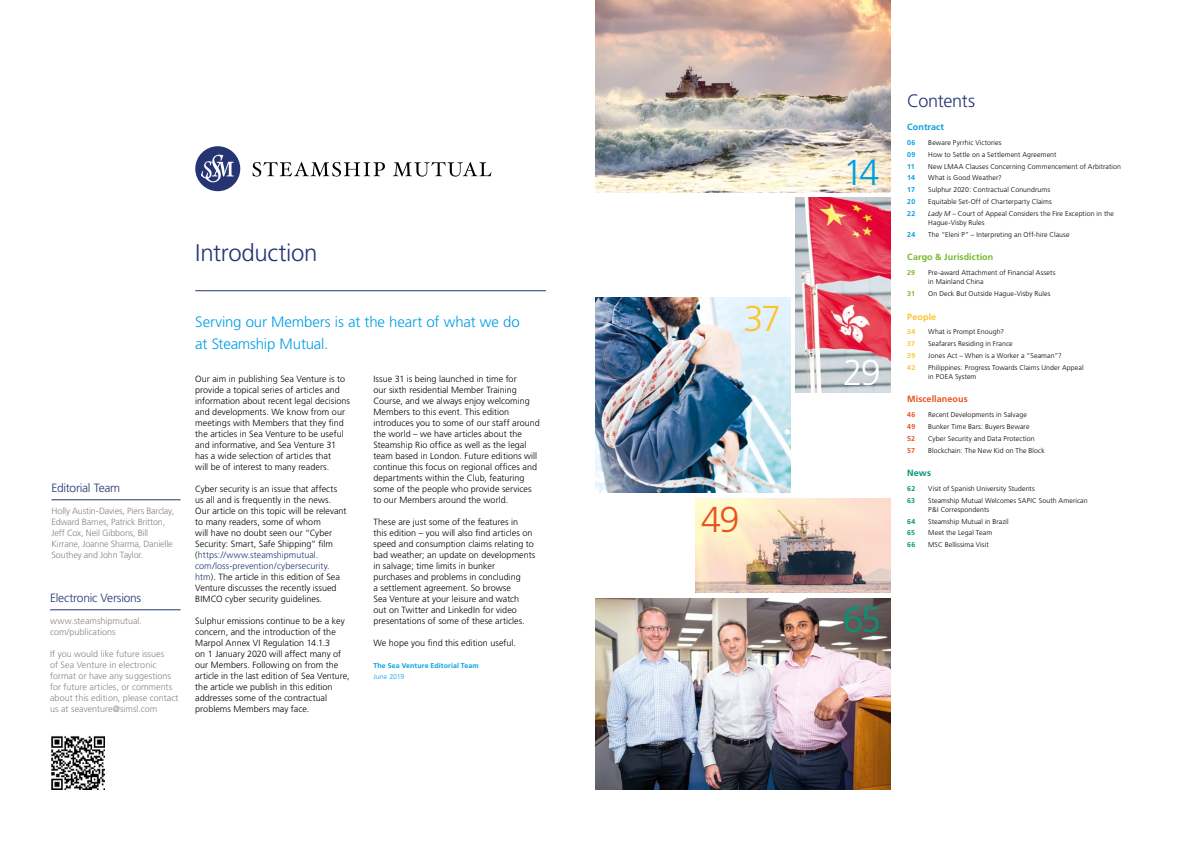
<style>
.page{position:relative;width:1191px;height:842px;background:#fff}
.page>*{position:absolute;margin:0;border:0;box-sizing:border-box;transform-origin:0 0}
.CONTENTS_HEADLINE_BO{font:300 36px "Frutiger";color:#009fe3}
.CONTENTS_HEADLINE_BO-2{font:300 36px "Frutiger";color:#fff}
.CONTENTS_HEADLINE_BO-3{font:300 36px "Frutiger";color:#fdc52c}
.CONTENTS_HEADLINE_BO-4{font:300 36px "Frutiger";color:#e9511d}
.CONTENTS_HEADLINE_BO-5{font:300 36px "Frutiger";color:#009678}
.BODY{font:300 24px "Frutiger";letter-spacing:-.015em;color:#253473}
.Contents_Header{font:300 18px "Frutiger";letter-spacing:-.02em;color:#253473}
.BODY-2{font:300 15px/22px "Frutiger";letter-spacing:-.01em;color:#009fe3}
.H_02_RULE_BELOW{font:300 12px "Frutiger LT Std";letter-spacing:-.02em;color:#253473}
.H_02_RULE_BELOW-2{font:300 12px "Frutiger";letter-spacing:-.02em;color:#253473}
.BODY-3{font:300 9px/11px "Frutiger";letter-spacing:.005em;color:#000}
.EDITORIAL_INFO{font:300 9px/11px "Frutiger LT Std";color:#878483}
.EDITORIAL_INFO-2{font:300 9px/11px "Frutiger";letter-spacing:-.015em;color:#878483}
.CONTENTS{font:700 9px "Frutiger";letter-spacing:.01em;color:#76b82a}
.CONTENTS-2{font:700 9px "Frutiger";letter-spacing:.01em;color:#e9511d}
.CONTENTS-3{font:700 9px "Frutiger";letter-spacing:.01em;color:#009fe3}
.CONTENTS-4{font:700 9px "Frutiger";letter-spacing:.01em;color:#fdc52c}
.CONTENTS-5{font:700 9px "Frutiger";color:#009678}
.CONTENTS-6{font:300 7px/9px "Frutiger";letter-spacing:.01em;color:#000}
.AUTHOR{font:700 7px "Frutiger";letter-spacing:.015em;color:#009fe3}
.CONTENTS-7{font:700 7px "Frutiger";letter-spacing:.02em;color:#009fe3}
.CONTENTS-8{font:700 7px "Frutiger";letter-spacing:.02em;color:#009678}
.CONTENTS-9{font:700 7px "Frutiger";letter-spacing:.025em;color:#fdc52c}
.CONTENTS-10{font:700 7px "Frutiger";letter-spacing:.02em;color:#e9511d}
.AUTHOR-2{font:300 7px "Frutiger";color:#009fe3}
.CONTENTS-11{font:700 7px "Frutiger";color:#76b82a}
.s1{color:#253473}
.s2{font-style:italic}
</style>
<div class="page">
<img style="left:595px;top:598px;width:295px;height:192px">
<img style="left:595px;top:298px;width:195px;height:194px">
<img style="left:595px;top:0;width:296px;height:193px">
<img style="left:695px;top:498px;width:195px;height:95px">
<img style="left:795px;top:197px;width:95px;height:195px">
<hr style="left:195px;top:290px;width:351px;height:1px;background:#253473">
<hr style="left:52px;top:499px;width:128px;height:1px;background:#253473">
<hr style="left:50px;top:609px;width:131px;height:1px;background:#253473">
<img style="left:51px;top:736px;width:53px;height:53px">
<svg style="left:252px;top:162px;width:133px;height:15px"></svg>
<svg style="left:393px;top:162px;width:98px;height:15px"></svg>
<div style="left:195px;top:146px;width:45px;height:45px;background:#253473;border-radius:50%"></div>
<svg style="left:201px;top:155px;width:33px;height:27px"></svg>
<p class="BODY" style="left:195px;top:240px;width:124px">Introduction</p>
<p class="H_02_RULE_BELOW-2" style="left:52px;top:481px;width:70px">Editorial Team</p>
<p class="EDITORIAL_INFO-2" style="left:52px;top:506px;width:124px">Holly Austin-Davies, Piers Barclay,<br>Edward Barnes, Patrick Britton,<br>Jeff Cox, Neil Gibbons, Bill<br>Kirrane, Joanne Sharma, Danielle<br>Southey and John Taylor.</p>
<p class="H_02_RULE_BELOW" style="left:50px;top:591px;width:93px">Electronic Versions</p>
<p class="EDITORIAL_INFO" style="left:50px;top:616px;width:93px">www.steamshipmutual. com/publications</p>
<p class="EDITORIAL_INFO" style="left:50px;top:649px;width:130px">If you would like future issues<br>of Sea Venture in electronic format or have any suggestions for future articles, or comments about this edition, please contact us at seaventure@simsl.com</p>
<p class="BODY-2" style="left:195px;top:311px;width:326px">Serving our Members is at the heart of what we do at Steamship Mutual.</p>
<p class="BODY-3" style="left:195px;top:374px;width:156px">Our aim in publishing Sea Venture is to provide a topical series of articles and information about recent legal decisions and developments. We know from our meetings with Members that they find the articles in Sea Venture to be useful and informative, and Sea Venture 31 has a wide selection of articles that<br>will be of interest to many readers.</p>
<p class="BODY-3" style="left:195px;top:484px;width:153px">Cyber security is an issue that affects us all and is frequently in the news.<br>Our article on this topic will be relevant to many readers, some of whom<br>will have no doubt seen our “Cyber Security: Smart, Safe Shipping” film (<span class="s1">https://www.steamshipmutual. com/loss-prevention/cybersecurity. htm</span>). The article in this edition of Sea Venture discusses the recently issued BIMCO cyber security guidelines.</p>
<p class="BODY-3" style="left:195px;top:616px;width:156px">Sulphur emissions continue to be a key concern, and the introduction of the Marpol Annex VI Regulation 14.1.3<br>on 1 January 2020 will affect many of our Members. Following on from the article in the last edition of Sea Venture, the article we publish in this edition addresses some of the contractual problems Members may face.</p>
<p class="BODY-3" style="left:373px;top:374px;width:168px">Issue 31 is being launched in time for<br>our sixth residential Member Training Course, and we always enjoy welcoming Members to this event. This edition introduces you to some of our staff around the world – we have articles about the Steamship Rio office as well as the legal team based in London. Future editions will continue this focus on regional offices and departments within the Club, featuring some of the people who provide services to our Members around the world.</p>
<p class="BODY-3" style="left:373px;top:517px;width:163px">These are just some of the features in<br>this edition – you will also find articles on speed and consumption claims relating to bad weather; an update on developments in salvage; time limits in bunker<br>purchases and problems in concluding<br>a settlement agreement. So browse<br>Sea Venture at your leisure and watch<br>out on Twitter and LinkedIn for video presentations of some of these articles.</p>
<p class="BODY-3" style="left:373px;top:638px;width:144px">We hope you find this edition useful.</p>
<p class="AUTHOR" style="left:373px;top:662px;width:107px">The Sea Venture Editorial Team</p>
<p class="AUTHOR-2" style="left:373px;top:673px;width:32px">June 2019</p>
<p class="CONTENTS_HEADLINE_BO-3" style="left:743px;top:298px;width:39px">37</p>
<p class="CONTENTS_HEADLINE_BO-4" style="left:701px;top:499px;width:40px">49</p>
<p class="CONTENTS_HEADLINE_BO" style="left:843px;top:152px;width:38px">14</p>
<p class="CONTENTS_HEADLINE_BO-2" style="left:843px;top:353px;width:40px">29</p>
<p class="CONTENTS_HEADLINE_BO-5" style="left:843px;top:599px;width:39px">65</p>
<p class="Contents_Header" style="left:907px;top:91px;width:69px">Contents</p>
<p class="CONTENTS-3" style="left:907px;top:122px;width:38px">Contract</p>
<p class="CONTENTS-7" style="left:907px;top:138px;width:10px">06</p>
<p class="CONTENTS-6" style="left:928px;top:138px;width:75px">Beware Pyrrhic Victories</p>
<p class="CONTENTS-7" style="left:907px;top:150px;width:10px">09</p>
<p class="CONTENTS-6" style="left:928px;top:150px;width:130px">How to Settle on a Settlement Agreement</p>
<p class="CONTENTS-7" style="left:907px;top:162px;width:9px">11</p>
<p class="CONTENTS-6" style="left:928px;top:162px;width:194px">New LMAA Clauses Concerning Commencement of Arbitration</p>
<p class="CONTENTS-7" style="left:907px;top:174px;width:9px">14</p>
<p class="CONTENTS-6" style="left:928px;top:173px;width:75px">What is Good Weather?</p>
<p class="CONTENTS-7" style="left:907px;top:186px;width:9px">17</p>
<p class="CONTENTS-6" style="left:928px;top:185px;width:123px">Sulphur 2020: Contractual Conundrums</p>
<p class="CONTENTS-7" style="left:907px;top:198px;width:9px">20</p>
<p class="CONTENTS-6" style="left:928px;top:197px;width:125px">Equitable Set-Off of Charterparty Claims</p>
<p class="CONTENTS-7" style="left:907px;top:209px;width:9px">22</p>
<p class="CONTENTS-6" style="left:928px;top:209px;width:187px"><span class="s2">Lady M</span> – Court of Appeal Considers the Fire Exception in the<br>Hague-Visby Rules</p>
<p class="CONTENTS-7" style="left:907px;top:230px;width:9px">24</p>
<p class="CONTENTS-6" style="left:928px;top:230px;width:143px">The “Eleni P” – Interpreting an Off-hire Clause</p>
<p class="CONTENTS" style="left:907px;top:252px;width:88px">Cargo &amp; Jurisdiction</p>
<p class="CONTENTS-11" style="left:907px;top:269px;width:9px">29</p>
<p class="CONTENTS-6" style="left:928px;top:268px;width:129px">Pre-award Attachment of Financial Assets in Mainland China</p>
<p class="CONTENTS-11" style="left:907px;top:289px;width:9px">31</p>
<p class="CONTENTS-6" style="left:928px;top:289px;width:124px">On Deck But Outside Hague-Visby Rules</p>
<p class="CONTENTS-4" style="left:907px;top:311px;width:31px">People</p>
<p class="CONTENTS-9" style="left:907px;top:328px;width:9px">34</p>
<p class="CONTENTS-6" style="left:928px;top:327px;width:77px">What is Prompt Enough?</p>
<p class="CONTENTS-9" style="left:907px;top:340px;width:9px">37</p>
<p class="CONTENTS-6" style="left:928px;top:339px;width:86px">Seafarers Residing in France</p>
<p class="CONTENTS-9" style="left:907px;top:351px;width:9px">39</p>
<p class="CONTENTS-6" style="left:928px;top:351px;width:135px">Jones Act – When is a Worker a “Seaman”?</p>
<p class="CONTENTS-9" style="left:907px;top:363px;width:10px">42</p>
<p class="CONTENTS-6" style="left:928px;top:363px;width:157px">Philippines: Progress Towards Claims Under Appeal in POEA System</p>
<p class="CONTENTS-2" style="left:907px;top:394px;width:62px">Miscellaneous</p>
<p class="CONTENTS-10" style="left:907px;top:411px;width:10px">46</p>
<p class="CONTENTS-6" style="left:928px;top:410px;width:100px">Recent Developments in Salvage</p>
<p class="CONTENTS-10" style="left:907px;top:422px;width:9px">49</p>
<p class="CONTENTS-6" style="left:928px;top:422px;width:103px">Bunker Time Bars: Buyers Beware</p>
<p class="CONTENTS-10" style="left:907px;top:434px;width:9px">52</p>
<p class="CONTENTS-6" style="left:928px;top:434px;width:108px">Cyber Security and Data Protection</p>
<p class="CONTENTS-10" style="left:907px;top:446px;width:9px">57</p>
<p class="CONTENTS-6" style="left:928px;top:446px;width:118px">Blockchain: The New Kid on The Block</p>
<p class="CONTENTS-5" style="left:907px;top:468px;width:25px">News</p>
<p class="CONTENTS-8" style="left:907px;top:484px;width:9px">62</p>
<p class="CONTENTS-6" style="left:928px;top:484px;width:108px">Visit of Spanish University Students</p>
<p class="CONTENTS-8" style="left:907px;top:496px;width:9px">63</p>
<p class="CONTENTS-6" style="left:928px;top:496px;width:161px">Steamship Mutual Welcomes SAPIC South American<br>P&amp;I Correspondents</p>
<p class="CONTENTS-8" style="left:907px;top:517px;width:10px">64</p>
<p class="CONTENTS-6" style="left:928px;top:517px;width:82px">Steamship Mutual in Brazil</p>
<p class="CONTENTS-8" style="left:907px;top:529px;width:9px">65</p>
<p class="CONTENTS-6" style="left:928px;top:528px;width:65px">Meet the Legal Team</p>
<p class="CONTENTS-8" style="left:907px;top:541px;width:9px">66</p>
<p class="CONTENTS-6" style="left:928px;top:540px;width:62px">MSC Bellissima Visit</p>
</div>
